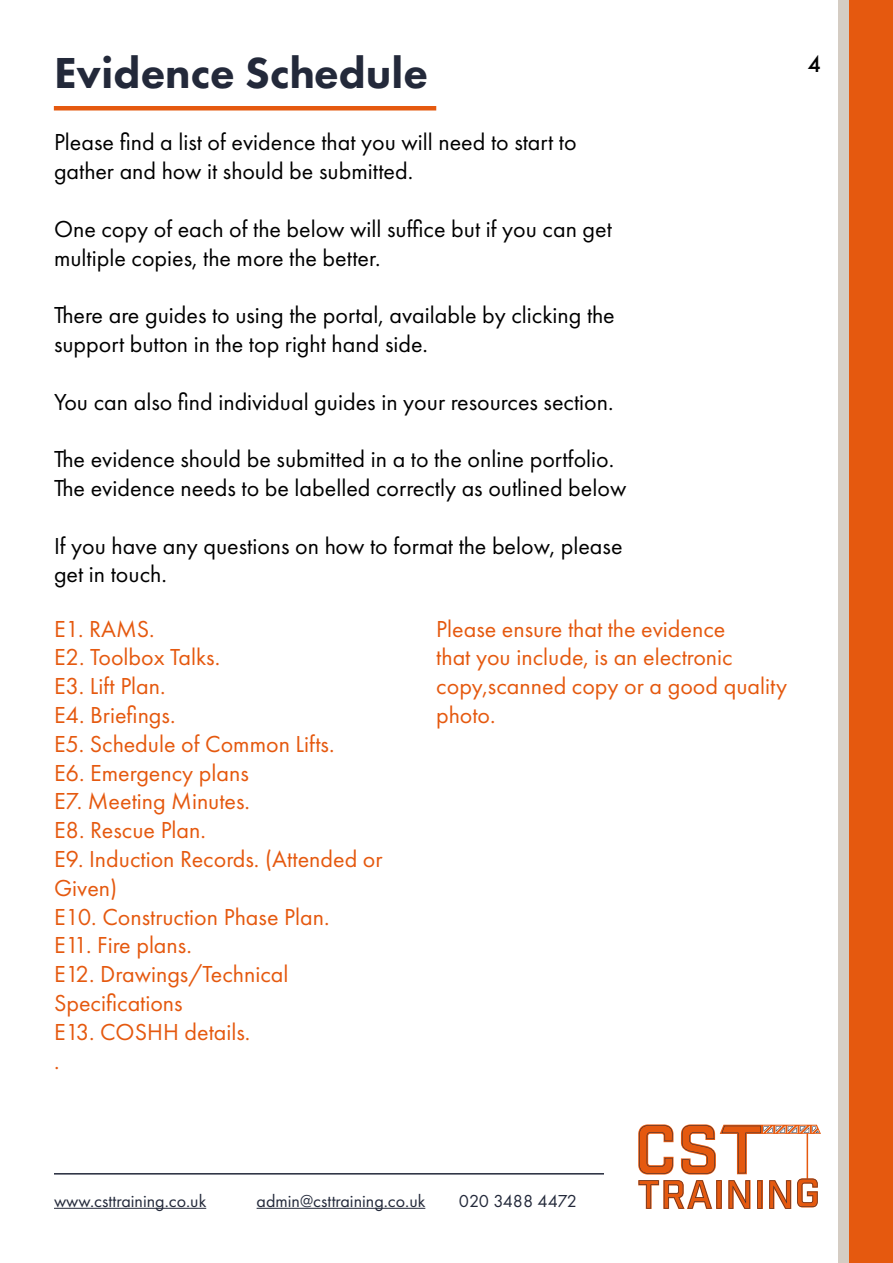
<style>
.page{position:relative;width:893px;height:1263px;background:#fff}
.page>*{position:absolute;margin:0;border:0;box-sizing:border-box;transform-origin:0 0}
.t1{font:800 45px "Futura PT";color:#23293a}
.t2{font:24px/28.8px "Futura PT";color:#000}
.t3{font:24px/28.8px "Futura PT";color:#e5590f}
.t4{font:500 24px "Futura PT";color:#000}
.t5{font:18px "Futura PT";color:#23293a}
</style>
<div class="page">
<div style="left:839px;top:0;width:54px;height:1263px;background:#d4ccc3"></div>
<div style="left:849px;top:0;width:44px;height:1263px;background:#e5590f"></div>
<svg style="left:638px;top:1124px;width:183px;height:85px"></svg>
<hr style="left:54px;top:1208px;width:152px;height:1px;background:#23293a">
<hr style="left:257px;top:1208px;width:168px;height:1px;background:#23293a">
<hr style="left:54px;top:1173px;width:550px;height:1px;background:#23293a">
<hr style="left:54px;top:106px;width:382px;height:4px;background:#e5590f">
<h1 class="t1" style="left:54px;top:45px;width:376px">Evidence Schedule</h1>
<p class="t2" style="left:54px;top:128px;width:524px">Please find a list of evidence that you will need to start to gather and how it should be submitted.</p>
<p class="t2" style="left:54px;top:214px;width:559px">One copy of each of the below will suffice but if you can get multiple copies, the more the better.</p>
<p class="t2" style="left:54px;top:301px;width:562px">There are guides to using the portal, available by clicking the support button in the top right hand side.</p>
<p class="t2" style="left:54px;top:387px;width:561px">You can also find individual guides in your resources section.</p>
<p class="t2" style="left:54px;top:445px;width:574px">The evidence should be submitted in a to the online portfolio.<br>The evidence needs to be labelled correctly as outlined below</p>
<p class="t2" style="left:54px;top:531px;width:570px">If you have any questions on how to format the below, please get in touch.</p>
<p class="t3" style="left:54px;top:614px;width:330px">E1. RAMS.<br>E2. Toolbox Talks.<br>E3. Lift Plan.<br>E4. Briefings.<br>E5. Schedule of Common Lifts.<br>E6. Emergency plans<br>E7. Meeting Minutes.<br>E8. Rescue Plan.<br>E9. Induction Records. (Attended or<br>Given)<br>E10. Construction Phase Plan.<br>E11. Fire plans.<br>E12. Drawings/Technical<br>Specifications<br>E13. COSHH details.<br>.</p>
<p class="t3" style="left:436px;top:614px;width:352px">Please ensure that the evidence<br>that you include, is an electronic copy,scanned copy or a good quality photo.</p>
<p class="t4" style="left:807px;top:50px;width:15px">4</p>
<p class="t5" style="left:54px;top:1190px;width:154px">www.csttraining.co.uk</p>
<p class="t5" style="left:257px;top:1190px;width:170px">admin@csttraining.co.uk</p>
<p class="t5" style="left:459px;top:1190px;width:120px">020 3488 4472</p>
</div>
